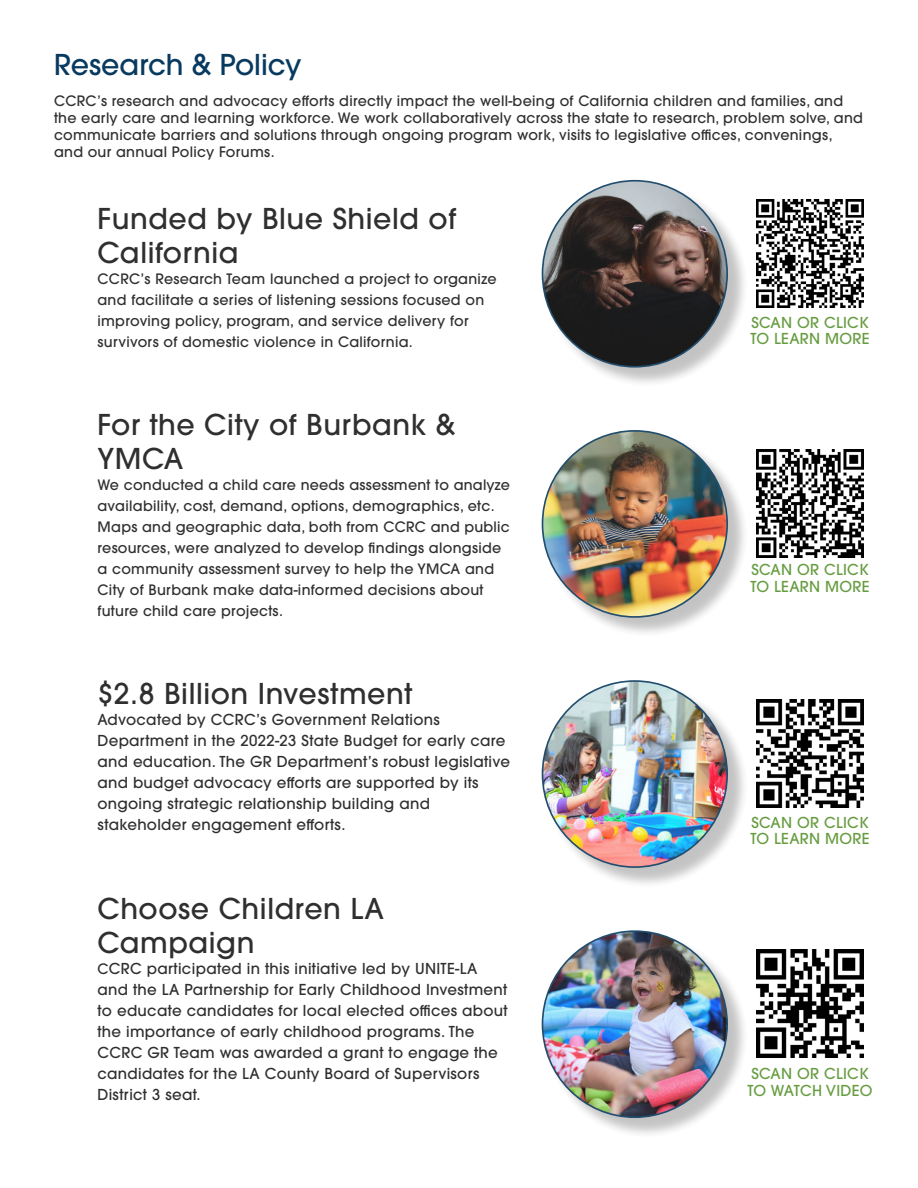
<style>
.page{position:relative;width:918px;height:1188px;background:#fff}
.page>*{position:absolute;margin:0;border:0;box-sizing:border-box;transform-origin:0 0}
.Paragraph_-_Black{font:500 28.5px/34.2px "ITC Avant Garde Pro";letter-spacing:.02em;color:#2e2f2e}
.Title_-_Blue{font:500 28.5px "ITC Avant Garde Pro";color:#083a5f}
.Paragraph_-_Black-2{font:500 15px/21px "ITC Avant Garde Pro";letter-spacing:.02em;color:#2e2f2e}
.Paragraph_-_Black-3{font:500 15px/16.5px "ITC Avant Garde Pro";letter-spacing:.02em;color:#679d41}
.Paragraph_-_Black-4{font:500 14.25px/21px "ITC Avant Garde Pro";letter-spacing:.02em;color:#2e2f2e}
.s1{font-size:14.25px;color:#fff}
.s2{font-size:14.25px}
</style>
<div class="page">
<img style="left:756px;top:199px;width:108px;height:108px">
<div style="left:544px;top:182px;width:205px;height:206px;background:#231f20;opacity:.3"></div>
<img style="left:543px;top:181px;width:184px;height:186px">
<img style="left:756px;top:450px;width:108px;height:108px">
<div style="left:544px;top:432px;width:205px;height:206px;background:#231f20;opacity:.3"></div>
<img style="left:543px;top:431px;width:184px;height:186px">
<img style="left:756px;top:700px;width:108px;height:108px">
<div style="left:544px;top:683px;width:205px;height:205px;background:#231f20;opacity:.3"></div>
<img style="left:543px;top:681px;width:184px;height:186px">
<img style="left:756px;top:950px;width:108px;height:108px">
<div style="left:544px;top:933px;width:205px;height:205px;background:#231f20;opacity:.3"></div>
<img style="left:543px;top:932px;width:184px;height:185px">
<p class="Title_-_Blue" style="left:54px;top:46px;width:249px">Research &amp; Policy</p>
<p class="Paragraph_-_Black-4" style="left:54px;top:92px;width:811px;line-height:17.1px">CCRC’s research and advocacy efforts directly impact the well-being of California children and families, and the early care and learning workforce. We work collaboratively across the state to research, problem solve, and communicate barriers and solutions through ongoing program work, visits to legislative offices, convenings, and our annual Policy Forums.</p>
<p class="Paragraph_-_Black" style="left:98px;top:201px;width:360px;text-indent:-21px"><span class="s1">•</span> Funded by Blue Shield of<br>California</p>
<p class="Paragraph_-_Black-4" style="left:98px;top:268px;width:401px">CCRC’s Research Team launched a project to organize and facilitate a series of listening sessions focused on improving policy, program, and service delivery for survivors of domestic violence in California.</p>
<p class="Paragraph_-_Black" style="left:98px;top:407px;width:359px;text-indent:-21px"><span class="s1">•</span> For the City of Burbank &amp;<br>YMCA</p>
<p class="Paragraph_-_Black-4" style="left:98px;top:474px;width:414px">We conducted a child care needs assessment to analyze availability, cost, demand, options, demographics, etc.<br>Maps and geographic data, both from CCRC and public resources, were analyzed to develop findings alongside a community assessment survey to help the YMCA and City of Burbank make data-informed decisions about future child care projects.</p>
<p class="Paragraph_-_Black" style="left:77px;top:677px;width:337px"><span class="s1">•</span> $2.8 Billion Investment</p>
<p class="Paragraph_-_Black-2" style="left:98px;top:709px;width:414px">Advocated by CCRC’s Government Relations Department in the 2022-23 State Budget for early care and education. The GR Department’s robust legislative and budget advocacy efforts are supported by its ongoing strategic relationship building and stakeholder engagement efforts.</p>
<p class="Paragraph_-_Black" style="left:98px;top:891px;width:288px;text-indent:-21px"><span class="s1">•</span> Choose Children LA<br>Campaign</p>
<p class="Paragraph_-_Black-2" style="left:98px;top:958px;width:412px"><span class="s2">C</span>CRC participated in this initiative led by UNITE-LA and the LA Partnership for Early Childhood Investment to educate candidates for local elected offices about the importance of early childhood programs. The CCRC GR Team was awarded a grant to engage the candidates for the LA County Board of Supervisors District 3 seat.</p>
<p class="Paragraph_-_Black-3" style="left:750px;top:314px;width:121px">SCAN OR CLICK<br>TO LEARN MORE</p>
<p class="Paragraph_-_Black-3" style="left:750px;top:561px;width:121px">SCAN OR CLICK<br>TO LEARN MORE</p>
<p class="Paragraph_-_Black-3" style="left:750px;top:814px;width:121px">SCAN OR CLICK<br>TO LEARN MORE</p>
<p class="Paragraph_-_Black-3" style="left:747px;top:1065px;width:127px">SCAN OR CLICK<br>TO WATCH VIDEO</p>
</div>
